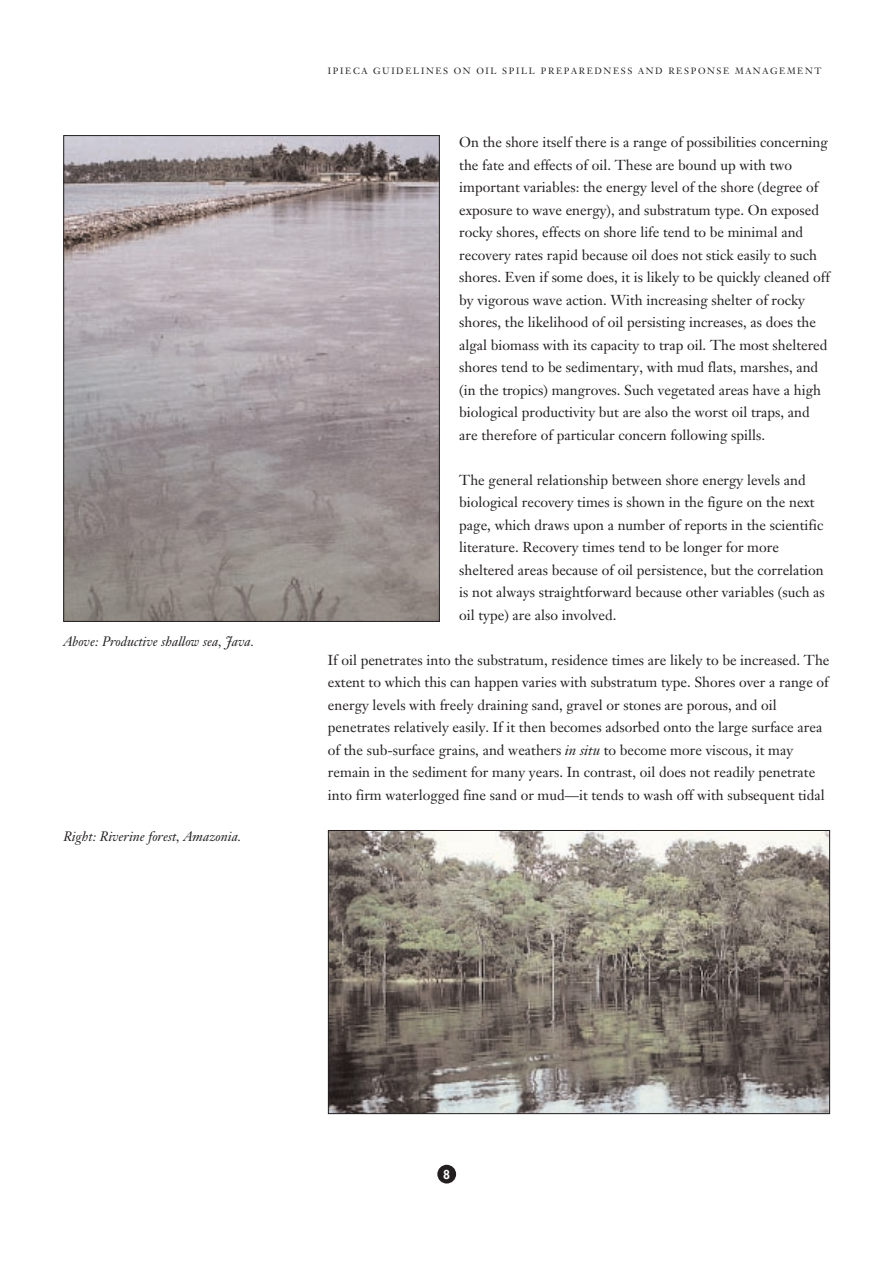
<style>
.page{position:relative;width:893px;height:1263px;background:#fff}
.page>*{position:absolute;margin:0;border:0;box-sizing:border-box;transform-origin:0 0}
.t1{font:14.25px/22.5px "Janson Text";color:#231f20}
.t2{font:italic 13.5px "Janson Text";color:#231f20}
.t3{font:800 12px "Futura";color:#fff}
.t4{font:9px "Janson Text";letter-spacing:.18em;color:#231f20}
.s1{font-style:italic}
</style>
<div class="page">
<div style="left:437px;top:1165px;width:19px;height:19px;background:#231f20;border-radius:50%"></div>
<img style="left:65px;top:137px;width:373px;height:483px">
<img style="left:330px;top:832px;width:498px;height:280px">
<div style="left:328px;top:830px;width:502px;height:284px;border:1px solid #231f20"></div>
<p class="t2" style="left:63px;top:636px;width:192px">Above: Productive shallow sea, Java.</p>
<p class="t2" style="left:63px;top:831px;width:179px">Right: Riverine forest, Amazonia.</p>
<p class="t4" style="left:328px;top:67px;width:495px">IPIECA GUIDELINES ON OIL SPILL PREPAREDNESS AND RESPONSE MANAGEMENT</p>
<p class="t1" style="left:459px;top:132px;width:372px">On the shore itself there is a range of possibilities concerning the fate and effects of oil. These are bound up with two important variables: the energy level of the shore (degree of exposure to wave energy), and substratum type. On exposed rocky shores, effects on shore life tend to be minimal and recovery rates rapid because oil does not stick easily to such shores. Even if some does, it is likely to be quickly cleaned off by vigorous wave action. With increasing shelter of rocky shores, the likelihood of oil persisting increases, as does the algal biomass with its capacity to trap oil. The most sheltered shores tend to be sedimentary, with mud flats, marshes, and (in the tropics) mangroves. Such vegetated areas have a high biological productivity but are also the worst oil traps, and are therefore of particular concern following spills.</p>
<p class="t1" style="left:459px;top:470px;width:367px">The general relationship between shore energy levels and biological recovery times is shown in the figure on the next page, which draws upon a number of reports in the scientific literature. Recovery times tend to be longer for more sheltered areas because of oil persistence, but the correlation is not always straightforward because other variables (such as oil type) are also involved.</p>
<p class="t1" style="left:328px;top:650px;width:503px">If oil penetrates into the substratum, residence times are likely to be increased. The extent to which this can happen varies with substratum type. Shores over a range of energy levels with freely draining sand, gravel or stones are porous, and oil penetrates relatively easily. If it then becomes adsorbed onto the large surface area of the sub-surface grains, and weathers <span class="s1">in situ</span> to become more viscous, it may remain in the sediment for many years. In contrast, oil does not readily penetrate into firm waterlogged fine sand or mud—it tends to wash off with subsequent tidal</p>
<p class="t3" style="left:443px;top:1168px;width:8px">8</p>
</div>
